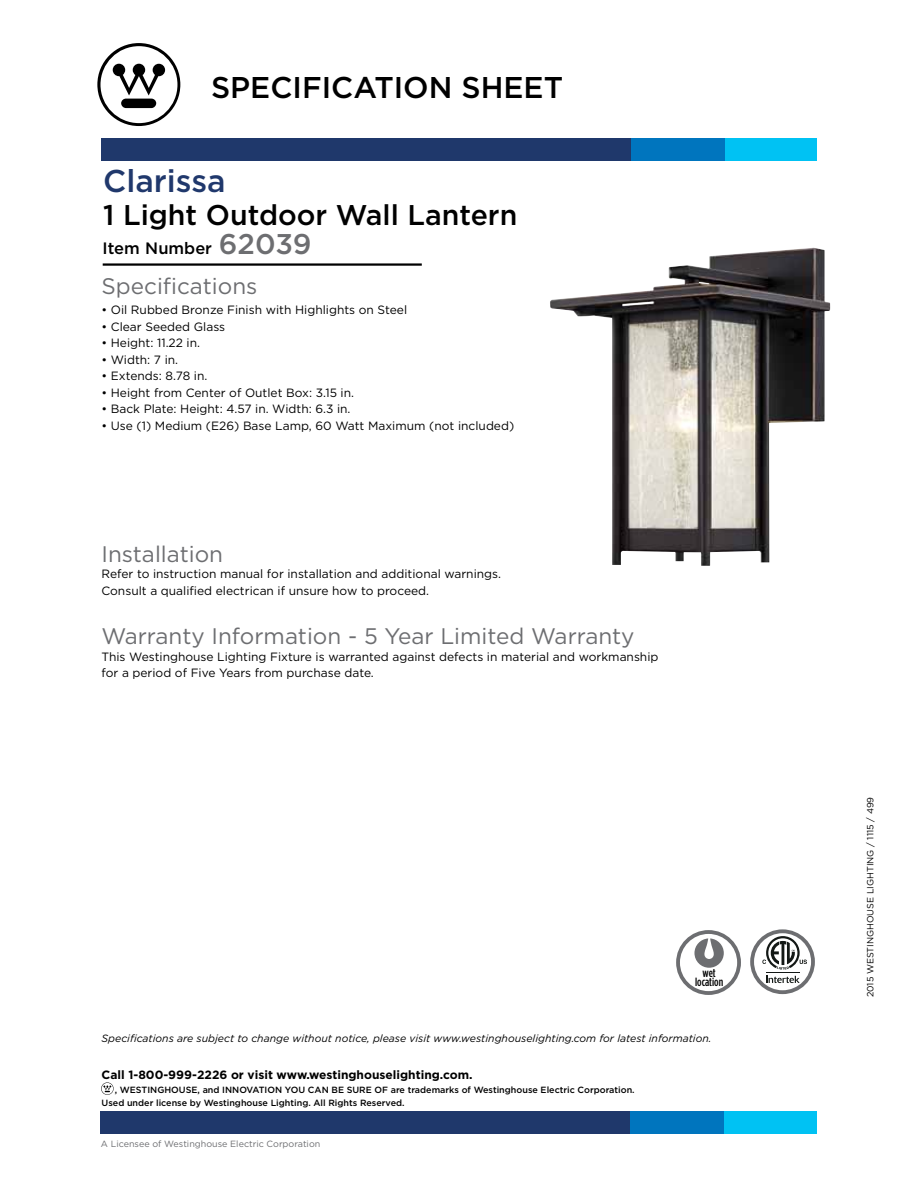
<style>
.page{position:relative;width:918px;height:1188px;background:#fff}
.page>*{position:absolute;margin:0;border:0;box-sizing:border-box;transform-origin:0 0}
.t1{font:500 31.5px "Gotham";color:#20386c}
.t2{font:500 30px "Gotham";color:#000}
.t3{font:500 28.5px "Gotham";color:#000}
.t4{font:22.5px "Gotham";color:#6d6e71}
.t5{font:500 16.5px "Gotham";color:#000}
.t6{font:12px/16.5px "Gotham";color:#000}
.t7{font:700 12px "Gotham";color:#000}
.t8{font:500 11.85px/9.3px "Gotham Condensed";color:#000;text-align:center}
.t9{font:italic 10.5px "Gotham";color:#000}
.t10{font:500 9px/13.5px "Gotham";color:#000}
.t11{font:9px "Gotham";color:#6d6e71}
.t12{font:9px "Gotham";color:#000}
.s1{font-size:28.5px;color:#6d6e71}
</style>
<div class="page">
<svg style="left:97px;top:43px;width:83px;height:83px"></svg>
<div style="left:106px;top:138px;width:711px;height:23px;background:#00c2f3"></div>
<div style="left:101px;top:138px;width:624px;height:23px;background:#1f386b"></div>
<div style="left:631px;top:138px;width:94px;height:23px;background:#0075be"></div>
<div style="left:105px;top:1111px;width:711px;height:23px;background:#00c2f3"></div>
<div style="left:100px;top:1111px;width:624px;height:23px;background:#1f386b"></div>
<div style="left:631px;top:1111px;width:93px;height:23px;background:#0075be"></div>
<svg style="left:101px;top:1082px;width:13px;height:13px"></svg>
<img style="left:550px;top:248px;width:280px;height:318px">
<svg style="left:750px;top:929px;width:65px;height:65px"></svg>
<svg style="left:676px;top:930px;width:65px;height:65px"></svg>
<hr style="left:103px;top:263px;width:319px;height:3px;background:#000">
<h2 class="t2" style="left:211px;top:68px;width:354px">Specification Sheet</h2>
<h1 class="t1" style="left:103px;top:160px;width:124px">Clarissa</h1>
<h3 class="t3" style="left:103px;top:196px;width:416px">1 Light Outdoor Wall Lantern</h3>
<h3 class="t5" style="left:102px;top:237px;width:211px">Item N umber <span class="s1">62039</span></h3>
<h3 class="t4" style="left:102px;top:271px;width:157px">Specifications</h3>
<p class="t6" style="left:102px;top:302px;width:307px">• Oil Rubbed Bronze Finish with Highlights on Steel</p>
<p class="t6" style="left:102px;top:318px;width:125px">• Clear Seeded Glass</p>
<p class="t6" style="left:102px;top:335px;width:100px">• Height: 11.22 in.</p>
<p class="t6" style="left:102px;top:351px;width:78px">• Width: 7 in.</p>
<p class="t6" style="left:102px;top:368px;width:107px">• Extends: 8.78 in.</p>
<p class="t6" style="left:102px;top:384px;width:254px">• Height from Center of Outlet Box: 3.15 in.</p>
<p class="t6" style="left:102px;top:401px;width:251px">• Back Plate: Height: 4.57 in. Width: 6.3 in.</p>
<p class="t6" style="left:102px;top:417px;width:414px">• Use (1) Medium (E26) Base Lamp, 60 Watt Maximum (not included)</p>
<h3 class="t4" style="left:102px;top:539px;width:123px">Installation</h3>
<p class="t6" style="left:102px;top:566px;width:401px">Refer to instruction manual for installation and additional warnings.<br>Consult a qualified electrican if unsure how to proceed.</p>
<h3 class="t4" style="left:102px;top:622px;width:535px">Warranty Information - 5 Year Limited Warranty</h3>
<p class="t6" style="left:102px;top:648px;width:559px">This Westinghouse Lighting Fixture is warranted against defects in material and workmanship for a period of Five Years from purchase date.</p>
<p class="t8" style="left:695px;top:968px;width:30px">wet location</p>
<p class="t9" style="left:102px;top:1031px;width:611px">Specifications are subject to change without notice, please visit www.westinghouselighting.com for latest information.</p>
<p class="t7" style="left:102px;top:1067px;width:373px">Call 1-800-999-2226 or visit www.westinghouselighting.com.</p>
<p class="t10" style="left:115px;top:1083px;width:115px">, Westinghouse, and INNO</p>
<p class="t10" style="left:247px;top:1083px;width:13px">VATION</p>
<p class="t10" style="left:285px;top:1083px;width:31px">YOU CAN</p>
<p class="t10" style="left:102px;top:1083px;width:535px;text-indent:230px">BE SU RE OF are trademarks of Westinghouse Electric Corporation.<br>Used under license by Westinghouse Lighting. All Rights Reserved.</p>
<p class="t11" style="left:101px;top:1138px;width:221px">A Licensee of Westinghouse Electric Corporation</p>
<p class="t12" style="left:864px;top:997px;width:202px;rotate:-90deg">2015 Westi nghouse Lighti ng / 1115 / 499</p>
</div>
